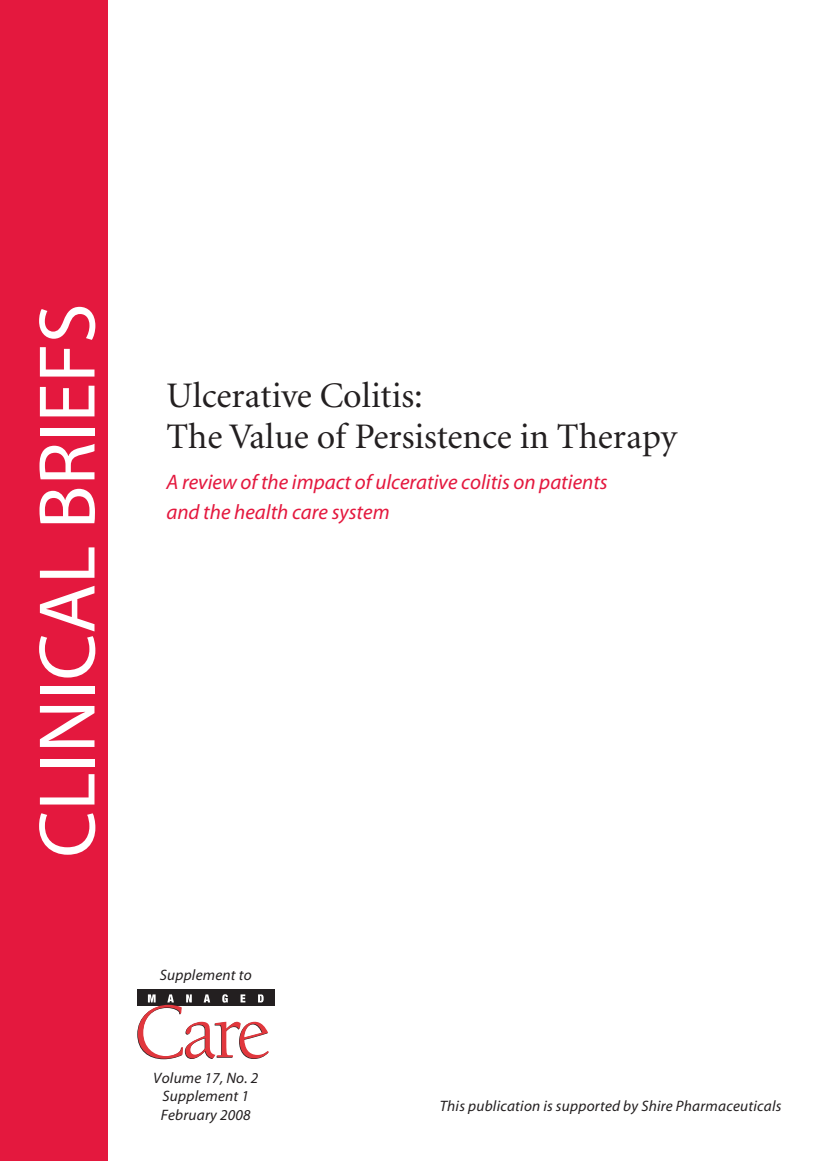
<style>
.page{position:relative;width:837px;height:1161px;background:#fff}
.page>*{position:absolute;margin:0;border:0;box-sizing:border-box;transform-origin:0 0}
.t1{font:81px "Myriad Condensed";color:#fff}
.t2{font:36px/40.5px "Minion";color:#231f20}
.t3{font:italic 21px/30px "Myriad Condensed";color:#e4183e}
.t4{font:italic 15.15px/18.1px "Myriad Condensed";letter-spacing:.015em;color:#231f20;text-align:center}
</style>
<div class="page">
<div style="left:0;top:0;width:108px;height:1161px;background:#e4183e"></div>
<div style="left:137px;top:989px;width:137px;height:17px;background:#231f20"></div>
<svg style="left:137px;top:994px;width:132px;height:65px"></svg>
<h1 class="t1" style="left:37px;top:858px;width:556px;rotate:-90deg">CLINICAL BRIEFS</h1>
<h2 class="t2" style="left:166px;top:378px;width:512px">Ulcerative Colitis:<br>The Value of Persistence in Therapy</h2>
<h3 class="t3" style="left:166px;top:469px;width:443px">A review of the impact of ulcerative colitis on patients and the health care system</h3>
<p class="t4" style="left:160px;top:967px;width:94px">Supplement to</p>
<p class="t4" style="left:153px;top:1070px;width:106px">Volume 17, No. 2<br>Supplement 1<br>February 2008</p>
<p class="t4" style="left:440px;top:1098px;width:343px">This publication is supported by Shire Pharmaceuticals</p>
</div>
